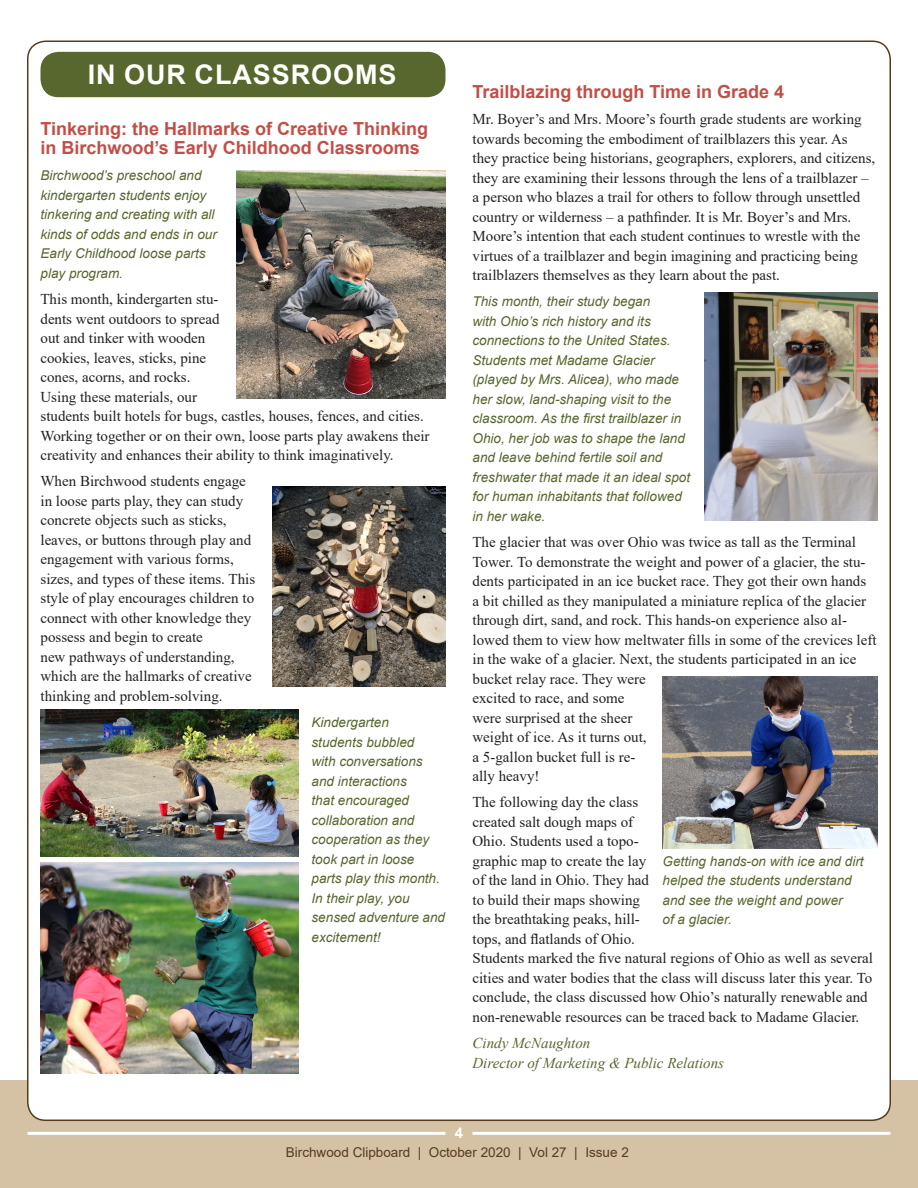
<style>
.page{position:relative;width:918px;height:1188px;background:#fff}
.page>*{position:absolute;margin:0;border:0;box-sizing:border-box;transform-origin:0 0}
.column_title{font:700 27px "Arial";letter-spacing:.035em;color:#fff}
.subhead{font:700 18px/19.5px "Arial";color:#c24f47}
.paragraph{font:15px/19.5px "Times New Roman";color:#231f20}
.paragraph-2{font:italic 15px/19.5px "Times New Roman";color:#57672d}
.t1{font:700 15px "Arial";color:#fff}
.t2{font:italic 13.5px/19.5px "Arial";color:#57672d}
.t3{font:13.5px "Arial";color:#553c1c}
</style>
<div class="page">
<div style="left:0;top:1080px;width:918px;height:108px;background:#d5c1a3"></div>
<div style="left:28px;top:41px;width:862px;height:1079px;background:#fff;border-radius:18px"></div>
<hr style="left:28px;top:1132px;width:418px;height:3px;background:#fff">
<hr style="left:472px;top:1132px;width:418px;height:3px;background:#fff">
<div style="left:40px;top:52px;width:406px;height:45px;background:#57672d;border-radius:18px"></div>
<img style="left:237px;top:171px;width:209px;height:228px">
<img style="left:273px;top:486px;width:173px;height:200px">
<img style="left:40px;top:709px;width:258px;height:147px">
<img style="left:40px;top:863px;width:258px;height:210px">
<img style="left:705px;top:293px;width:173px;height:228px">
<img style="left:663px;top:676px;width:215px;height:173px">
<p class="column_title" style="left:88px;top:56px;width:310px">IN OUR CLASSROOMS</p>
<p class="subhead" style="left:40px;top:119px;width:389px">Tinkering: the Hallmarks of Creative Thinking in Birchwood’s Early Childhood Classrooms</p>
<p class="t2" style="left:40px;top:166px;width:178px">Birchwood’s preschool and kindergarten students enjoy tinkering and creating with all kinds of odds and ends in our<br>Early Childhood loose parts play program.</p>
<p class="paragraph" style="left:40px;top:289px;width:391px">This month, kindergarten stu-<br>dents went outdoors to spread<br>out and tinker with wooden<br>cookies, leaves, sticks, pine<br>cones, acorns, and rocks.<br>Using these materials, our<br>students built hotels for bugs, castles, houses, fences, and cities.<br>Working together or on their own, loose parts play awakens their creativity and enhances their ability to think imaginatively.</p>
<p class="paragraph" style="left:40px;top:471px;width:216px">When Birchwood students engage in loose parts play, they can study concrete objects such as sticks, leaves, or buttons through play and engagement with various forms, sizes, and types of these items. This style of play encourages children to connect with other knowledge they possess and begin to create<br>new pathways of understanding, which are the hallmarks of creative thinking and problem-solving.</p>
<p class="t2" style="left:312px;top:713px;width:135px">Kindergarten<br>students bubbled<br>with conversations and interactions<br>that encouraged collaboration and cooperation as they took part in loose parts play this month.<br>In their play, you sensed adventure and excitement!</p>
<p class="subhead" style="left:472px;top:82px;width:313px">Trailblazing through Time in Grade 4</p>
<p class="paragraph" style="left:472px;top:109px;width:404px">Mr. Boyer’s and Mrs. Moore’s fourth grade students are working towards becoming the embodiment of trailblazers this year. As they practice being historians, geographers, explorers, and citizens, they are examining their lessons through the lens of a trailblazer – a person who blazes a trail for others to follow through unsettled country or wilderness – a pathfinder. It is Mr. Boyer’s and Mrs.<br>Moore’s intention that each student continues to wrestle with the virtues of a trailblazer and begin imagining and practicing being trailblazers themselves as they learn about the past.</p>
<p class="t2" style="left:472px;top:292px;width:219px">This month, their study began<br>with Ohio’s rich history and its connections to the United States.<br>Students met Madame Glacier (played by Mrs. Alicea), who made her slow, land-shaping visit to the classroom. As the first trailblazer in<br>Ohio, her job was to shape the land and leave behind fertile soil and freshwater that made it an ideal spot for human inhabitants that followed in her wake.</p>
<p class="paragraph" style="left:472px;top:532px;width:406px">The glacier that was over Ohio was twice as tall as the Terminal Tower. To demonstrate the weight and power of a glacier, the stu&shy;dents participated in an ice bucket race. They got their own hands a bit chilled as they manipulated a miniature replica of the glacier through dirt, sand, and rock. This hands-on experience also al&shy;lowed them to view how meltwater fills in some of the crevices left in the wake of a glacier. Next, the students participated in an ice bucket relay race. They were<br>excited to race, and some<br>were surprised at the sheer<br>weight of ice. As it turns out,<br>a 5-gallon bucket full is re-<br>ally heavy!</p>
<p class="paragraph" style="left:472px;top:792px;width:402px">The following day the class<br>created salt dough maps of<br>Ohio. Students used a topo-<br>graphic map to create the lay<br>of the land in Ohio. They had<br>to build their maps showing<br>the breathtaking peaks, hill-<br>tops, and flatlands of Ohio.<br>Students marked the five natural regions of Ohio as well as several cities and water bodies that the class will discuss later this year. To conclude, the class discussed how Ohio’s naturally renewable and non-renewable resources can be traced back to Madame Glacier.</p>
<p class="paragraph-2" style="left:472px;top:1033px;width:253px">Cindy McNaughton<br>Director of Marketing &amp; Public Relations</p>
<p class="t2" style="left:663px;top:852px;width:203px">Getting hands-on with ice and dirt helped the students understand and see the weight and power<br>of a glacier.</p>
<p class="t1" style="left:455px;top:1123px;width:10px">4</p>
<p class="t3" style="left:286px;top:1143px;width:344px">Birchwood Clipboard | October 2020 | Vol 27 | Issue 2</p>
</div>
